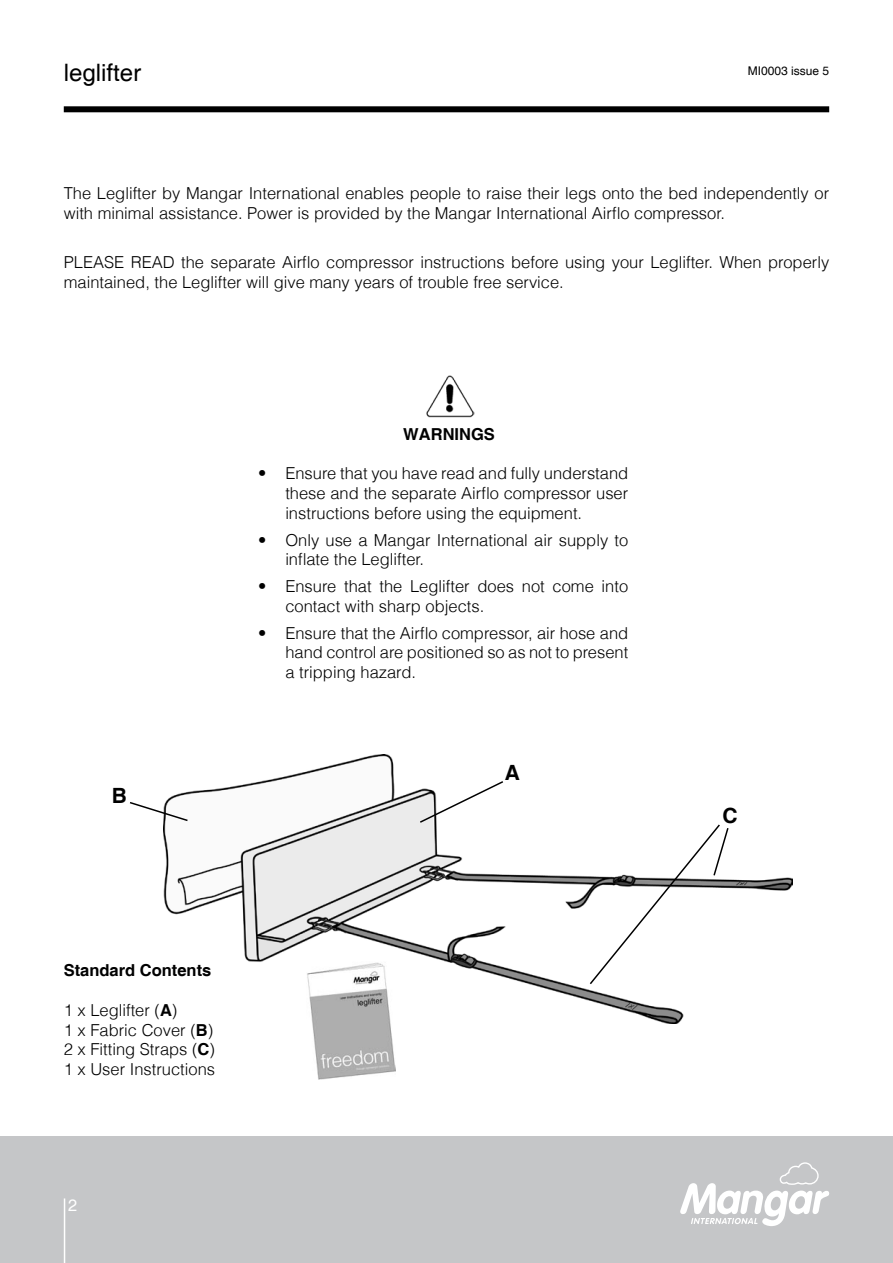
<style>
.page{position:relative;width:893px;height:1263px;background:#fff}
.page>*{position:absolute;margin:0;border:0;box-sizing:border-box;transform-origin:0 0}
.t1{font:24px "Helvetica";color:#000}
.t2{font:700 21px "Helvetica";color:#000}
.t3{font:300 16.5px/19.5px "Helvetica";color:#000}
.t4{font:700 16.5px "Helvetica";color:#000}
.t5{font:16.5px "Helvetica";color:#fff}
.t6{font:12px "Helvetica";color:#000}
.s1{font-weight:700}
</style>
<div class="page">
<div style="left:64px;top:106px;width:765px;height:6px;background:#000"></div>
<div style="left:0;top:1136px;width:893px;height:127px;background:#c5c6c8"></div>
<hr style="left:64px;top:1198px;width:1px;height:65px;background:#fff">
<svg style="left:680px;top:1162px;width:149px;height:64px"></svg>
<img style="left:426px;top:375px;width:48px;height:43px">
<img style="left:163px;top:754px;width:629px;height:269px">
<svg style="left:588px;top:823px;width:142px;height:163px"></svg>
<svg style="left:418px;top:780px;width:87px;height:44px"></svg>
<svg style="left:130px;top:801px;width:59px;height:21px"></svg>
<img style="left:306px;top:961px;width:89px;height:118px">
<h1 class="t1" style="left:64px;top:59px;width:79px">leglifter</h1>
<p class="t6" style="left:748px;top:63px;width:83px">MI0003 issue 5</p>
<p class="t3" style="left:64px;top:183px;width:767px">The Leglifter by Mangar International enables people to raise their legs onto the bed independently or with minimal assistance. Power is provided by the Mangar International Airflo compressor.</p>
<p class="t3" style="left:64px;top:253px;width:767px">PLEASE READ the separate Airflo compressor instructions before using your Leglifter. When properly maintained, the Leglifter will give many years of trouble free service.</p>
<p class="t2" style="left:112px;top:783px;width:17px">B</p>
<p class="t3" style="left:258px;top:464px;width:10px">•</p>
<p class="t3" style="left:258px;top:530px;width:10px">•</p>
<p class="t3" style="left:258px;top:576px;width:10px">•</p>
<p class="t3" style="left:258px;top:623px;width:10px">•</p>
<p class="t4" style="left:403px;top:425px;width:93px">WARNINGS</p>
<p class="t3" style="left:285px;top:463px;width:344px;text-align:justify">Ensure that you have read and fully understand these and the separate Airflo compressor user instructions before using the equipment.</p>
<p class="t3" style="left:285px;top:530px;width:344px">Only use a Mangar International air supply to inflate the Leglifter.</p>
<p class="t3" style="left:285px;top:576px;width:344px">Ensure that the Leglifter does not come into contact with sharp objects.</p>
<p class="t3" style="left:285px;top:623px;width:344px;text-align:justify">Ensure that the Airflo compressor, air hose and hand control are positioned so as not to present a tripping hazard.</p>
<p class="t2" style="left:505px;top:760px;width:17px">A</p>
<p class="t4" style="left:64px;top:960px;width:149px">Standard Contents</p>
<p class="t3" style="left:64px;top:1000px;width:153px">1 x Leglifter (<span class="s1">A</span>)<br>1 x Fabric Cover (<span class="s1">B</span>)<br>2 x Fitting Straps (<span class="s1">C</span>)<br>1 x User Instructions</p>
<p class="t5" style="left:68px;top:1196px;width:11px">2</p>
<p class="t2" style="left:723px;top:802px;width:17px">C</p>
</div>
